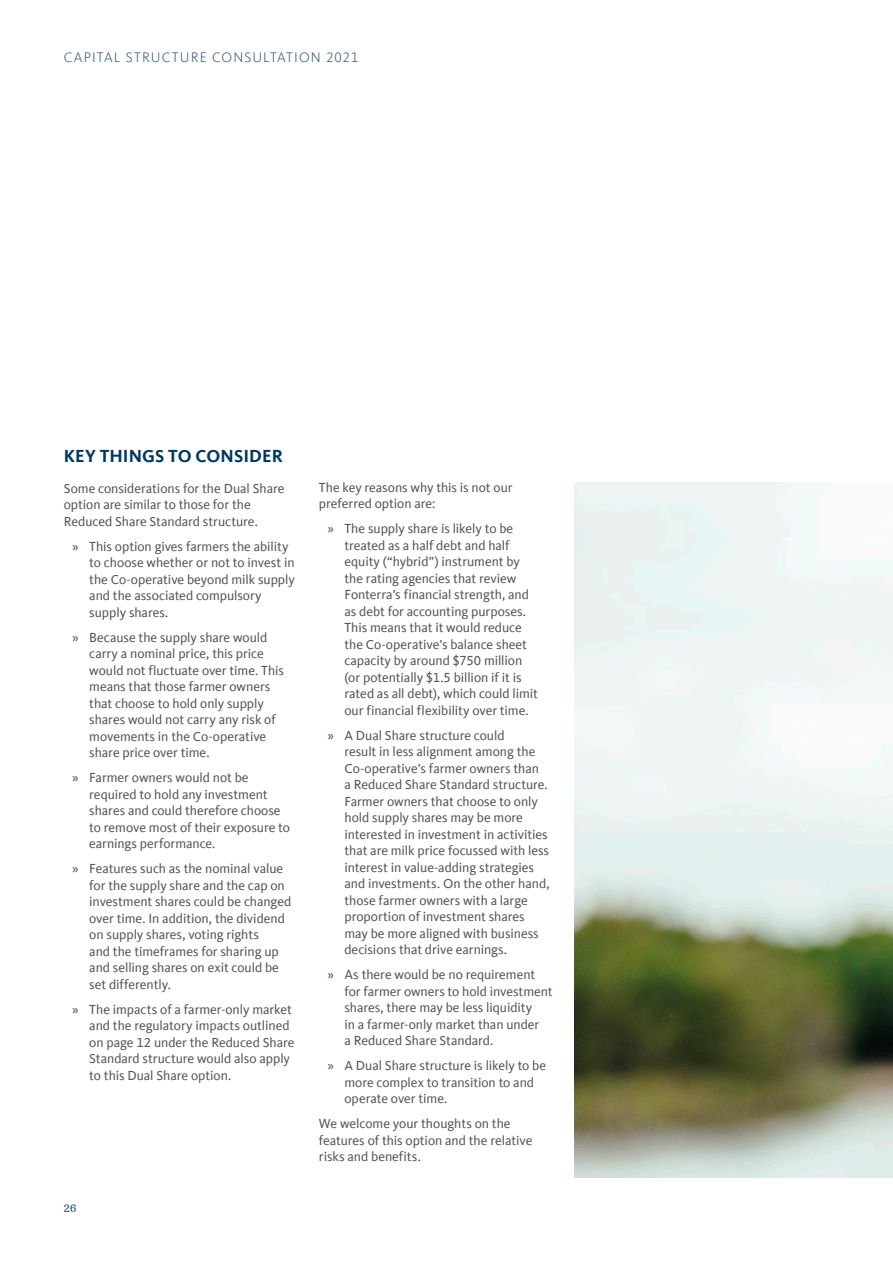
<style>
.page{position:relative;width:893px;height:1263px;background:#fff}
.page>*{position:absolute;margin:0;border:0;box-sizing:border-box;transform-origin:0 0}
.Subhead_1{font:700 18px "Kievit Offc Pro";letter-spacing:.005em;color:#003862}
.t1{font:300 14.25px "Kievit Offc Pro";letter-spacing:.08em;color:#26537c}
.Body_NOT_indented{font:13.5px/16.5px "Kievit Offc Pro";letter-spacing:-.005em;color:#565655}
.t2{font:500 10.5px "Recoleta Alt";color:#26537c}
</style>
<div class="page">
<img style="left:574px;top:482px;width:319px;height:696px">
<p class="t1" style="left:64px;top:49px;width:296px">CAPITAL STRUCTURE CONSULTATION 2021</p>
<p class="Subhead_1" style="left:64px;top:445px;width:221px">KEY THINGS TO CONSIDER</p>
<p class="Body_NOT_indented" style="left:64px;top:480px;width:222px">Some considerations for the Dual Share option are similar to those for the<br>Reduced Share Standard structure.</p>
<p class="Body_NOT_indented" style="left:89px;top:538px;width:207px;text-indent:-17px">» This option gives farmers the ability to choose whether or not to invest in the Co-operative beyond milk supply and the associated compulsory supply shares.</p>
<p class="Body_NOT_indented" style="left:89px;top:629px;width:196px;text-indent:-17px">» Because the supply share would carry a nominal price, this price would not fluctuate over time. This means that those farmer owners that choose to hold only supply shares would not carry any risk of movements in the Co-operative share price over time.</p>
<p class="Body_NOT_indented" style="left:89px;top:769px;width:202px;text-indent:-17px">» Farmer owners would not be required to hold any investment shares and could therefore choose to remove most of their exposure to earnings performance.</p>
<p class="Body_NOT_indented" style="left:89px;top:860px;width:203px;text-indent:-17px">» Features such as the nominal value for the supply share and the cap on investment shares could be changed over time. In addition, the dividend on supply shares, voting rights<br>and the timeframes for sharing up and selling shares on exit could be set differently.</p>
<p class="Body_NOT_indented" style="left:89px;top:1001px;width:207px;text-indent:-17px">» The impacts of a farmer-only market and the regulatory impacts outlined on page 12 under the Reduced Share Standard structure would also apply to this Dual Share option.</p>
<p class="t2" style="left:64px;top:1202px;width:14px">26</p>
<p class="Body_NOT_indented" style="left:319px;top:479px;width:195px">The key reasons why this is not our preferred option are:</p>
<p class="Body_NOT_indented" style="left:344px;top:520px;width:195px;text-indent:-17px">» The supply share is likely to be treated as a half debt and half equity (“hybrid”) instrument by the rating agencies that review Fonterra’s financial strength, and as debt for accounting purposes.<br>This means that it would reduce the Co-operative’s balance sheet capacity by around $750 million (or potentially $1.5 billion if it is rated as all debt), which could limit our financial flexibility over time.</p>
<p class="Body_NOT_indented" style="left:344px;top:727px;width:207px;text-indent:-17px">» A Dual Share structure could<br>result in less alignment among the Co-operative’s farmer owners than<br>a Reduced Share Standard structure.<br>Farmer owners that choose to only hold supply shares may be more interested in investment in activities that are milk price focussed with less interest in value-adding strategies and investments. On the other hand, those farmer owners with a large proportion of investment shares may be more aligned with business decisions that drive earnings.</p>
<p class="Body_NOT_indented" style="left:344px;top:966px;width:210px;text-indent:-17px">» As there would be no requirement for farmer owners to hold investment shares, there may be less liquidity<br>in a farmer-only market than under<br>a Reduced Share Standard.</p>
<p class="Body_NOT_indented" style="left:344px;top:1057px;width:203px;text-indent:-17px">» A Dual Share structure is likely to be more complex to transition to and operate over time.</p>
<p class="Body_NOT_indented" style="left:319px;top:1115px;width:215px">We welcome your thoughts on the features of this option and the relative risks and benefits.</p>
</div>
